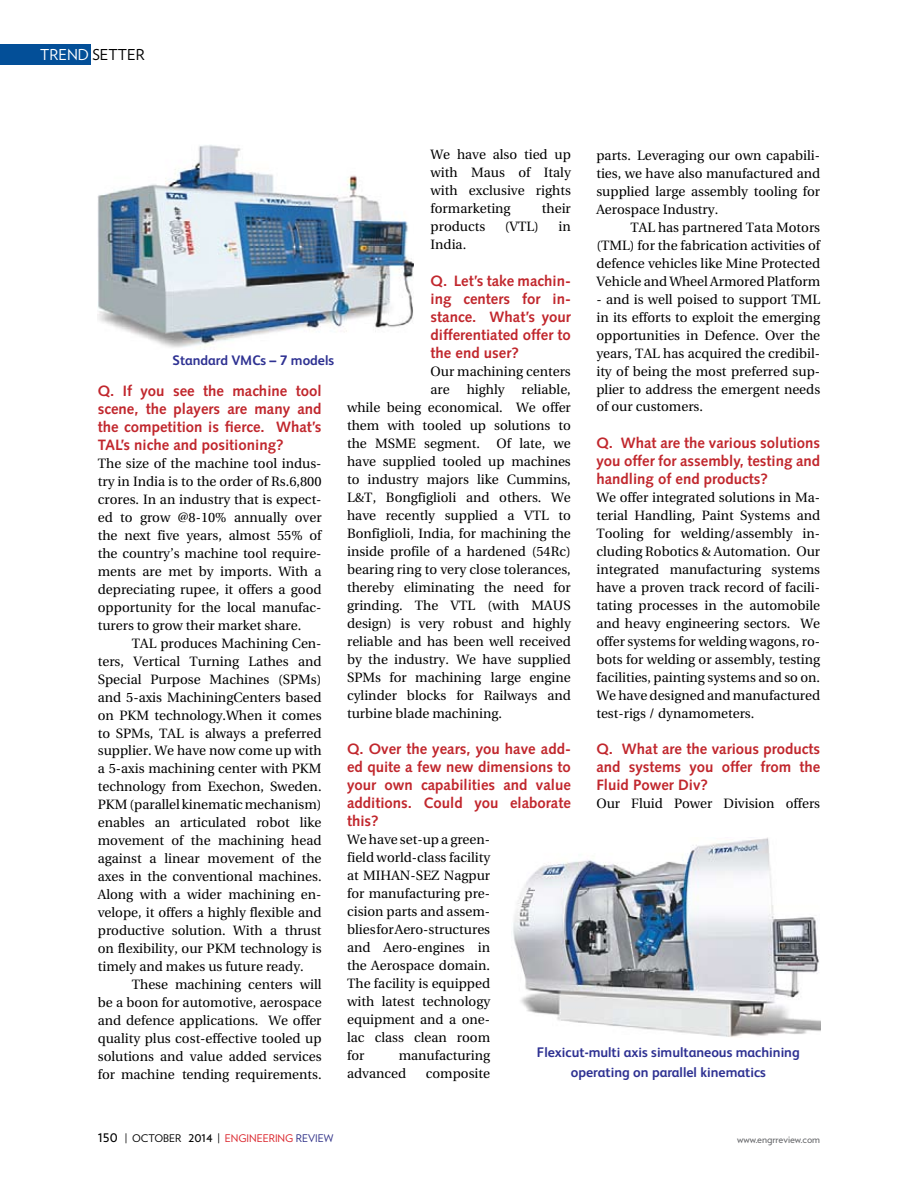
<style>
.page{position:relative;width:918px;height:1188px;background:#fff}
.page>*{position:absolute;margin:0;border:0;box-sizing:border-box;transform-origin:0 0}
.t1{font:700 15px/18px "Syntax LT Std";color:#c1272d;text-align:justify}
.t2{font:15px "Verlag";color:#000}
.t3{font:700 13.95px/19.2px "FS Albert";color:#2e3192;text-align:center}
.t4{font:700 13.8px "FS Albert";color:#2e3192}
.t5{font:13.5px/18px "Utopia";color:#000;text-align:justify}
.t6{font:10.5px "Verlag";color:#da2128}
.t7{font:10.5px "Verlag";color:#636467}
.s1{color:#fff}
.s2{font-size:15px;color:#000}
.s3{color:#000}
.s4{font-size:13.5px;color:#000}
.s5{color:#303188}
</style>
<div class="page">
<div style="left:0;top:44px;width:91px;height:20px;background:#034f98"></div>
<img style="left:513px;top:838px;width:307px;height:199px">
<img style="left:98px;top:145px;width:316px;height:203px">
<p class="t2" style="left:40px;top:43px;width:106px"><span class="s1">TREND</span> SETTER</p>
<p class="t4" style="left:173px;top:353px;width:163px">Standard VMCs – 7 models</p>
<p class="t1" style="left:98px;top:382px;width:225px">Q. If you see the machine tool scene, the players are many and the competition is fierce. What’s TAL’s niche and positioning?</p>
<p class="t5" style="left:98px;top:454px;width:225px">The size of the machine tool indus&shy;try in India is to the order of Rs.6,800 crores. In an industry that is expect&shy;ed to grow @8-10% annually over the next five years, almost 55% of the country’s machine tool require&shy;ments are met by imports. With a depreciating rupee, it offers a good opportunity for the local manufac&shy;turers to grow their market share.</p>
<p class="t5" style="left:98px;top:634px;width:225px;text-indent:34px">TAL produces Machining Cen&shy;ters, Vertical Turning Lathes and Special Purpose Machines (SPMs) and 5-axis MachiningCenters based on PKM technology.When it comes to SPMs, TAL is always a preferred supplier. We have now come up with a 5-axis machining center with PKM technology from Exechon, Sweden.<br>PKM (parallel kinematic mechanism) enables an articulated robot like movement of the machining head against a linear movement of the axes in the conventional machines.<br>Along with a wider machining en&shy;velope, it offers a highly flexible and productive solution. With a thrust on flexibility, our PKM technology is timely and makes us future ready.</p>
<p class="t5" style="left:98px;top:976px;width:225px;text-indent:34px">These machining centers will be a boon for automotive, aerospace and defence applications. We offer quality plus cost-effective tooled up solutions and value added services for machine tending requirements.</p>
<p class="t5" style="left:431px;top:146px;width:142px">We have also tied up with Maus of Italy with exclusive rights formarketing</p>
<p class="t5" style="left:596px;top:146px;width:225px">parts. Leveraging our own capabili&shy;ties, we have also manufactured and supplied large assembly tooling for Aerospace Industry.</p>
<p class="t5" style="left:596px;top:218px;width:225px;text-indent:34px">TAL has partnered Tata Motors (TML) for the fabrication activities of defence vehicles like Mine Protected Vehicle and Wheel Armored Platform</p>
<p class="t5" style="left:596px;top:290px;width:225px">- and is well poised to support TML in its efforts to exploit the emerging opportunities in Defence. Over the years, TAL has acquired the credibil&shy;ity of being the most preferred sup&shy;plier to address the emergent needs of our customers.</p>
<p class="t1" style="left:596px;top:434px;width:225px">Q. What are the various solutions you offer for assembly, testing and handling of end products?</p>
<p class="t5" style="left:596px;top:488px;width:225px">We offer integrated solutions in Ma&shy;terial Handling, Paint Systems and Tooling for welding/assembly in&shy;cluding Robotics &amp; Automation. Our integrated manufacturing systems have a proven track record of facili&shy;tating processes in the automobile and heavy engineering sectors. We offer systems for welding wagons, ro&shy;bots for welding or assembly, testing facilities, painting systems and so on.<br>We have designed and manufactured test-rigs / dynamometers.</p>
<p class="t1" style="left:596px;top:740px;width:225px">Q. What are the various products and systems you offer from the Fluid Power Div?</p>
<p class="t5" style="left:596px;top:794px;width:225px">Our Fluid Power Division offers</p>
<p class="t5" style="left:542px;top:200px;width:30px">their</p>
<p class="t5" style="left:431px;top:218px;width:56px">products</p>
<p class="t5" style="left:505px;top:218px;width:36px">(VTL)</p>
<p class="t5" style="left:559px;top:218px;width:14px">in</p>
<p class="t5" style="left:431px;top:236px;width:37px">India.</p>
<p class="t1" style="left:431px;top:272px;width:142px">Q. Let’s take machin&shy;ing centers for in&shy;stance. What’s your differentiated offer to the end user?</p>
<p class="t5" style="left:431px;top:362px;width:142px">Our machining centers are</p>
<p class="t5" style="left:347px;top:380px;width:225px;text-indent:174px">reliable, while being economical. We offer them with tooled up solutions to the MSME segment. Of late, we have supplied tooled up machines to industry majors like Cummins, L&amp;T, Bongfiglioli and others. We have recently supplied a VTL to Bonfiglioli, India, for machining the inside profile of a hardened (54Rc) bearing ring to very close tolerances, thereby eliminating the need for grinding. The VTL (with MAUS design) is very robust and highly reliable and has been well received by the industry. We have supplied SPMs for machining large engine cylinder blocks for Railways and turbine blade machining.</p>
<p class="t1" style="left:347px;top:740px;width:225px">Q. Over the years, you have add&shy;ed quite a few new dimensions to your own capabilities and value additions. Could you elaborate this?</p>
<p class="t5" style="left:347px;top:830px;width:145px">We have set-up a green&shy;field world-class facility at MIHAN-SEZ Nagpur for manufacturing pre&shy;cision parts and assem&shy;blies for Aero-structures and Aero-engines in the Aerospace domain.<br>The facility is equipped with latest technology equipment and a one&shy;lac class clean room for</p>
<p class="t5" style="left:467px;top:380px;width:39px">highly</p>
<p class="t3" style="left:537px;top:1043px;width:264px">Flexicut-multi axis simultaneous machining operating on parallel kinematics</p>
<p class="t5" style="left:347px;top:1046px;width:145px;text-indent:52px">manufacturing advanced</p>
<p class="t5" style="left:426px;top:1064px;width:66px">composite</p>
<p class="t6" style="left:98px;top:1131px;width:237px"><span class="s2">150</span> <span class="s3">| OCTOBER</span> <span class="s4">2014</span> <span class="s3">|</span> ENGINEERING <span class="s5">REVIEW</span></p>
<p class="t7" style="left:737px;top:1131px;width:85px">www.engrreview.com</p>
</div>
